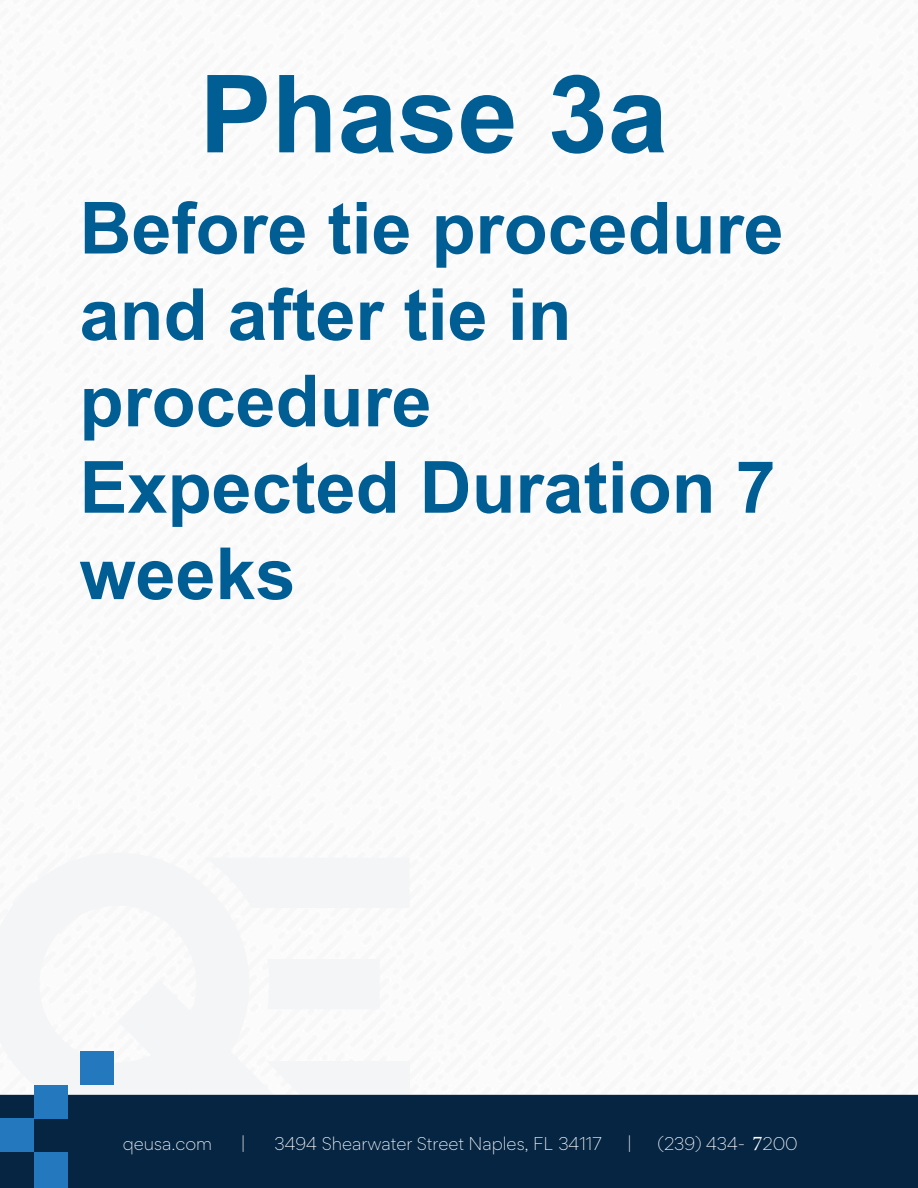
<style>
.page{position:relative;width:918px;height:1188px;background:#fff}
.page>*{position:absolute;margin:0;border:0;box-sizing:border-box;transform-origin:0 0}
.t1{font:700 108px "Arial";color:#005e95}
.t2{font:700 72px/86.4px "Arial";color:#005e95}
.t3{font:300 16.5px "Gordita";color:#fff}
.s1{font-style:inherit}
.s2{font-family:"Minion Pro";font-weight:400;font-size:21px}
</style>
<div class="page">
<div style="left:0;top:853px;width:268px;height:242px;background:#f4f5f6"></div>
<div style="left:205px;top:858px;width:204px;height:50px;background:#f4f5f6"></div>
<div style="left:267px;top:959px;width:112px;height:50px;background:#f4f5f6"></div>
<div style="left:80px;top:1051px;width:34px;height:34px;background:#2479be"></div>
<div style="left:268px;top:1061px;width:142px;height:34px;background:#f4f5f6"></div>
<div style="left:0;top:1095px;width:918px;height:93px;background:#062542"></div>
<div style="left:34px;top:1152px;width:34px;height:36px;background:#2479be"></div>
<div style="left:0;top:1118px;width:34px;height:34px;background:#2479be"></div>
<div style="left:34px;top:1085px;width:34px;height:34px;background:#2479be"></div>
<h1 class="t1" style="left:200px;top:38px;width:470px">Phase 3<span class="s1">a</span></h1>
<p class="t2" style="left:80px;top:186px;width:706px">Before tie procedure and after tie in procedure<br>Expected Duration 7 weeks</p>
<p class="t3" style="left:123px;top:1132px;width:91px">qeusa.com</p>
<p class="t3" style="left:241px;top:1132px;width:6px">|</p>
<p class="t3" style="left:275px;top:1132px;width:329px">3494 Shearwater Street Naples, FL 34117</p>
<p class="t3" style="left:628px;top:1132px;width:6px">|</p>
<p class="t3" style="left:658px;top:1132px;width:142px">(239) 434- <span class="s2">7</span>200</p>
</div>
